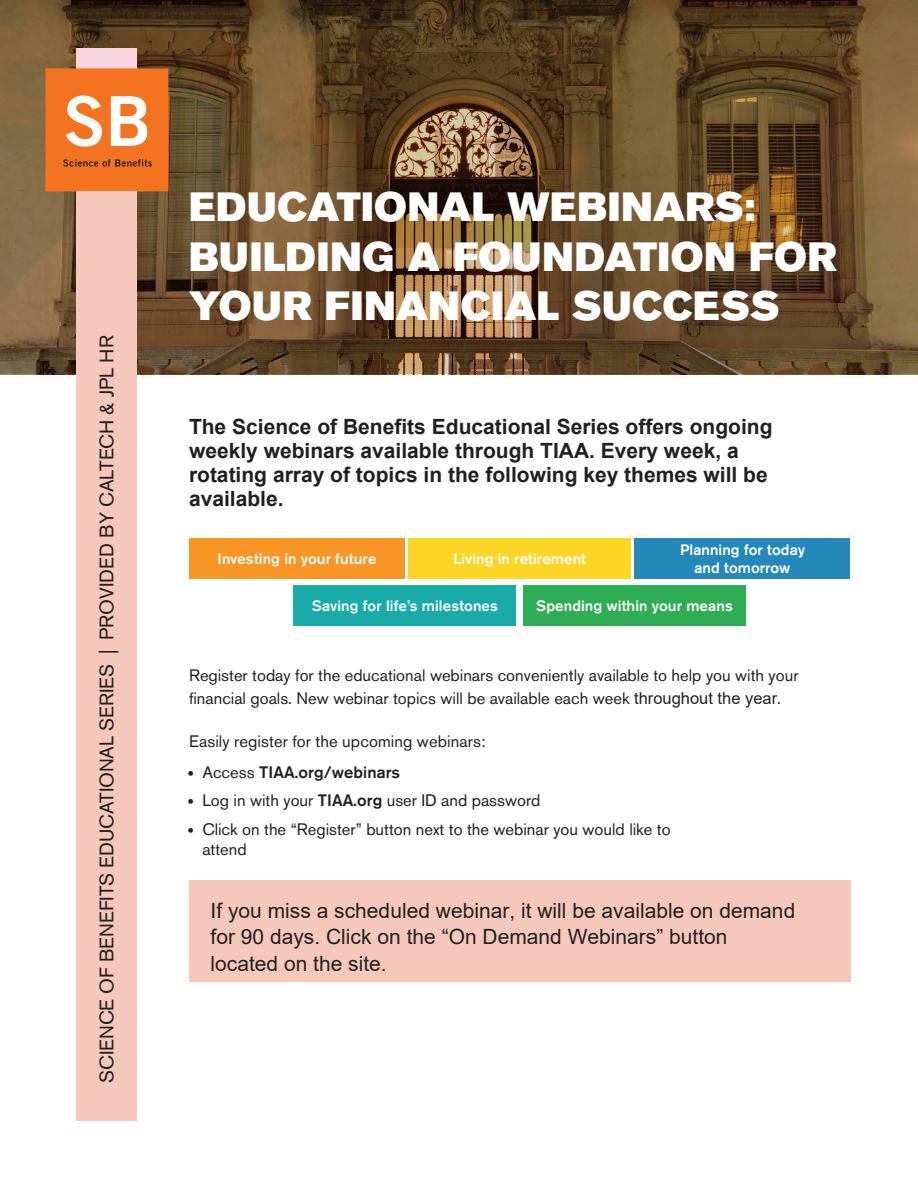
<style>
.page{position:relative;width:918px;height:1188px;background:#fff}
.page>*{position:absolute;margin:0;border:0;box-sizing:border-box;transform-origin:0 0}
.t1{font:40.5px/49.5px "Akzidenz Grotesk BE Super";letter-spacing:.01em;color:#fff}
.t2{font:700 21px/23.9px "Arial";color:#231f20}
.t3{font:21px/26.2px "Arial";color:#231f20}
.t4{font:19.5px "Akzidenz Grotesk BE";letter-spacing:-.005em;color:#231f20}
.t5{font:16.5px/22.4px "Akzidenz Grotesk BE";color:#231f20}
.t6{font:500 16.5px "Akzidenz Grotesk BE";letter-spacing:.005em;color:#231f20}
.t7{font:500 15px/18px "Akzidenz Grotesk BE";letter-spacing:.005em;color:#fff;text-align:center}
.s1{font-family:"Arial"}
.s2{font-family:"Helvetica Neue";font-weight:300;font-size:13.2px}
.s3{font-weight:400}
.s4{font-weight:500}
</style>
<div class="page">
<div style="left:189px;top:880px;width:661px;height:102px;background:#f5c8bb"></div>
<div style="left:408px;top:538px;width:223px;height:40px;background:#fcd624"></div>
<div style="left:294px;top:585px;width:222px;height:41px;background:#19aba7"></div>
<div style="left:189px;top:538px;width:216px;height:40px;background:#f79525"></div>
<div style="left:523px;top:585px;width:223px;height:41px;background:#2fad54"></div>
<div style="left:634px;top:538px;width:216px;height:40px;background:#2588ba"></div>
<svg style="left:0;top:0;width:918px;height:374px;background:#694d2c"></svg>
<div style="left:46px;top:69px;width:122px;height:122px;background:#f47321"></div>
<svg style="left:66px;top:96px;width:36px;height:51px"></svg>
<svg style="left:111px;top:96px;width:36px;height:50px"></svg>
<svg style="left:63px;top:159px;width:89px;height:8px"></svg>
<div style="left:77px;top:191px;width:60px;height:929px;background:#f5c8bb"></div>
<p class="t4" style="left:95px;top:1083px;width:749px;rotate:-90deg">SCIENCE OF BENEFITS EDUCATIONAL SERIES | PROVIDED BY CALTECH &amp; JPL HR</p>
<h1 class="t1" style="left:189px;top:183px;width:649px">EDUCATIONAL WEBINARS:<br>BUILDING A FOUNDATION FOR<br>YOUR FINANCIAL SUCCESS</h1>
<p class="t2" style="left:189px;top:415px;width:585px">The Science of Benefits Educational Series offers ongoing weekly webinars available through TIAA. Every week, a rotating array of topics in the following key themes will be available.</p>
<p class="t7" style="left:680px;top:540px;width:126px">Planning for today and tomorrow</p>
<p class="t7" style="left:218px;top:549px;width:160px">Investing in your future</p>
<p class="t7" style="left:453px;top:549px;width:134px">Living in retirement</p>
<p class="t7" style="left:312px;top:596px;width:188px">Saving for life’s milestones</p>
<p class="t7" style="left:536px;top:596px;width:198px">Spending within your means</p>
<p class="t5" style="left:189px;top:664px;width:611px">Register today for the educational webinars conveniently available to help you with your financial goals. New webinar topics will be available each week <span class="s1">throughout the year</span>.</p>
<p class="t5" style="left:189px;top:730px;width:298px">Easily register for the upcoming webinars:</p>
<p class="t6" style="left:187px;top:762px;width:214px"><span class="s2">•</span> <span class="s3">Access</span> TIAA.org/webinars</p>
<p class="t5" style="left:187px;top:789px;width:355px"><span class="s2">•</span> Log in with your <span class="s4">TIAA.org</span> user ID and password</p>
<p class="t5" style="left:202px;top:819px;width:470px;line-height:19.8px;text-indent:-15px"><span class="s2">•</span> Click on the “Register” button next to the webinar you would like to attend</p>
<p class="t3" style="left:211px;top:897px;width:586px">If you miss a scheduled webinar, it will be available on demand for 90 days. Click on the “On Demand Webinars” button located on the site.</p>
</div>
